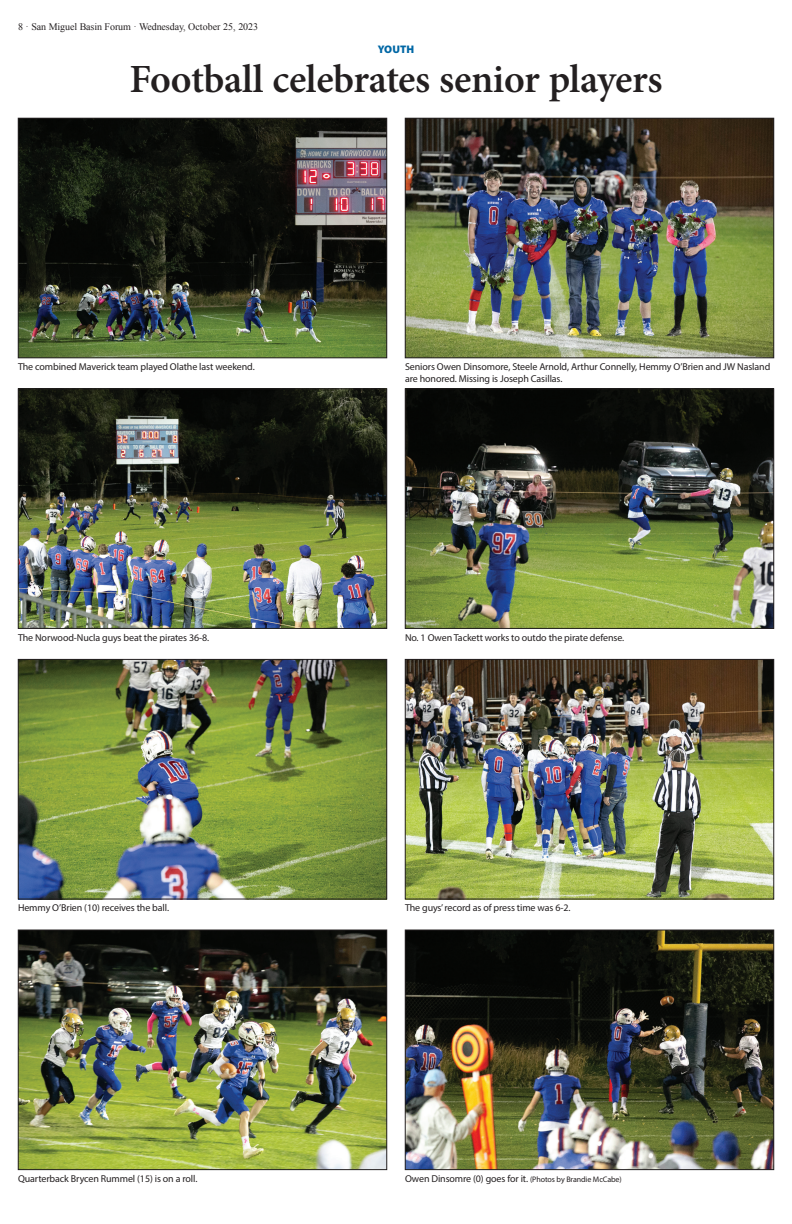
<style>
.page{position:relative;width:792px;height:1224px;background:#fff}
.page>*{position:absolute;margin:0;border:0;box-sizing:border-box;transform-origin:0 0}
.t1{font:600 40px "Minion Pro";letter-spacing:-.015em;color:#231f20}
.t2{font:900 11px "Myriad Pro";letter-spacing:.01em;color:#0067a5}
.t3{font:10px/12px "Myriad Pro";letter-spacing:-.01em;color:#231f20}
.t4{font:10px "Times New Roman";letter-spacing:-.01em;color:#231f20}
.s1{font-size:8px}
</style>
<div class="page">
<img style="left:20px;top:120px;width:365px;height:236px">
<div style="left:18px;top:118px;width:369px;height:240px;border:1px solid #231f20"></div>
<img style="left:407px;top:120px;width:365px;height:236px">
<div style="left:405px;top:118px;width:369px;height:240px;border:1px solid #231f20"></div>
<img style="left:20px;top:391px;width:365px;height:236px">
<div style="left:18px;top:389px;width:369px;height:240px;border:1px solid #231f20"></div>
<img style="left:407px;top:391px;width:365px;height:236px">
<div style="left:405px;top:389px;width:369px;height:240px;border:1px solid #231f20"></div>
<img style="left:20px;top:661px;width:365px;height:236px">
<div style="left:18px;top:659px;width:369px;height:240px;border:1px solid #231f20"></div>
<img style="left:407px;top:661px;width:365px;height:236px">
<div style="left:405px;top:659px;width:369px;height:240px;border:1px solid #231f20"></div>
<img style="left:20px;top:932px;width:365px;height:236px">
<div style="left:18px;top:930px;width:369px;height:240px;border:1px solid #231f20"></div>
<img style="left:407px;top:932px;width:365px;height:236px">
<div style="left:405px;top:930px;width:369px;height:240px;border:1px solid #231f20"></div>
<p class="t4" style="left:18px;top:20px;width:242px">8 · San Miguel Basin Forum · Wednesday, October 25, 2023</p>
<p class="t2" style="left:378px;top:43px;width:38px">YOUTH</p>
<h1 class="t1" style="left:129px;top:52px;width:534px">Football celebrates senior players</h1>
<p class="t3" style="left:18px;top:360px;width:238px">The combined Maverick team played Olathe last weekend.</p>
<p class="t3" style="left:405px;top:360px;width:367px">Seniors Owen Dinsomore, Steele Arnold, Arthur Connelly, Hemmy O’Brien and JW Nasland are honored. Missing is Joseph Casillas.</p>
<p class="t3" style="left:18px;top:631px;width:193px">The Norwood-Nucla guys beat the pirates 36-8.</p>
<p class="t3" style="left:405px;top:631px;width:221px">No. 1 Owen Tackett works to outdo the pirate defense.</p>
<p class="t3" style="left:18px;top:901px;width:153px">Hemmy O’Brien (10) receives the ball.</p>
<p class="t3" style="left:405px;top:901px;width:167px">The guys’ record as of press time was 6-2.</p>
<p class="t3" style="left:18px;top:1173px;width:181px">Quarterback Brycen Rummel (15) is on a roll.</p>
<p class="t3" style="left:405px;top:1173px;width:218px">Owen Dinsomre (0) goes for it. <span class="s1">(Photos by Brandie McCabe)</span></p>
</div>
